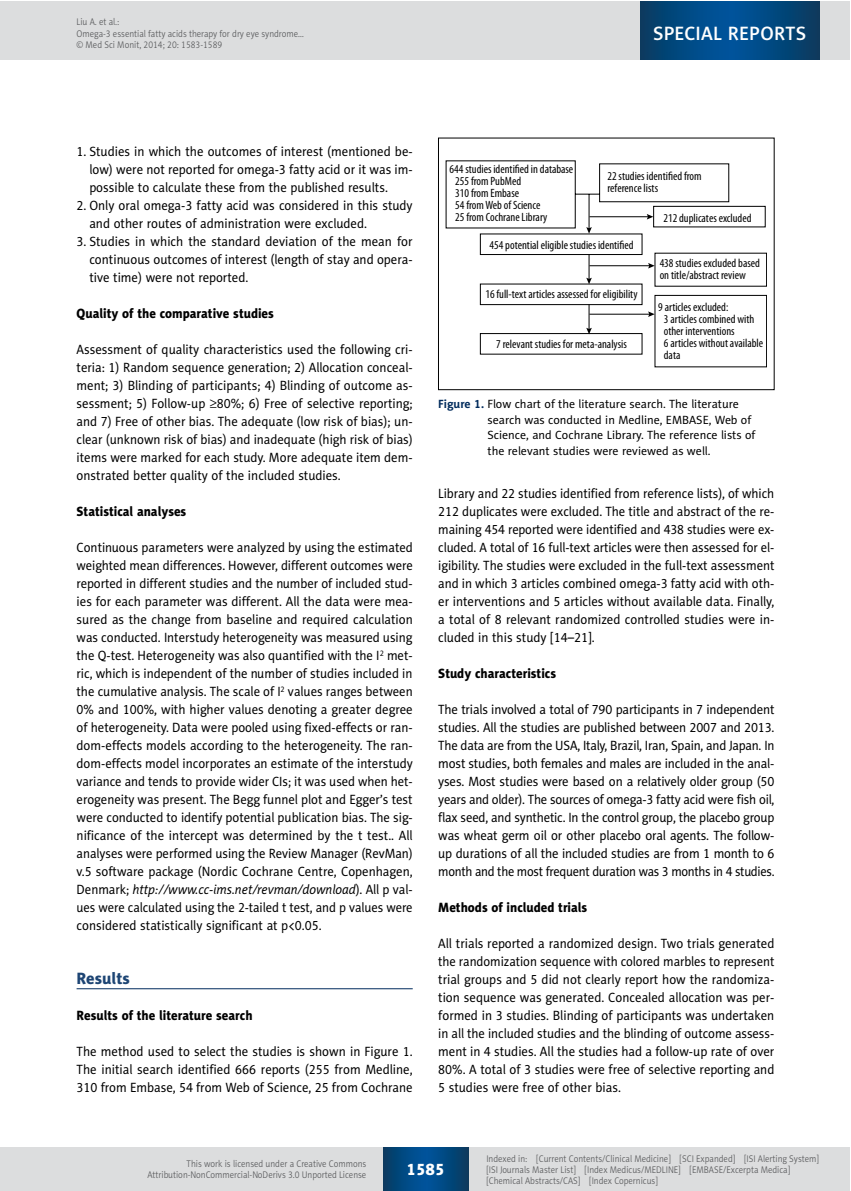
<style>
.page{position:relative;width:851px;height:1191px;background:#fff}
.page>*{position:absolute;margin:0;border:0;box-sizing:border-box;transform-origin:0 0}
.t1{font:19.5px "Naomi Sans EFN Medium";letter-spacing:.01em;color:#fff}
.t2{font:16.5px "Naomi Sans EFN Heavy";color:#1d4574}
.t3{font:16.5px "Naomi Sans EFN Heavy";color:#fff}
.t4{font:13.5px/18px "Naomi Sans EFN";color:#000;text-align:justify;scale:.95 1}
.t5{font:13.5px/18px "Naomi Sans EFN";color:#000;text-align:justify;scale:.94 1}
.t6{font:13.5px "Naomi Sans EFN Heavy";color:#000;scale:.95 1}
.t7{font:condensed 12px/12px "Myriad Pro";color:#000}
.t8{font:12px/15.8px "Naomi Sans EFN";color:#000}
.t9{font:9.75px/11.2px "Naomi Sans EFN Light";color:#58595b;scale:.9 1}
.s1{font-family:"Standard Sym L"}
.s2{font-style:italic}
.s3{font-weight:700;color:#002b5c}
</style>
<div class="page">
<hr style="left:77px;top:988px;width:335px;height:1px;background:#002b5c">
<svg style="left:445px;top:160px;width:321px;height:207px"></svg>
<svg style="left:586px;top:227px;width:5px;height:7px"></svg>
<svg style="left:586px;top:254px;width:5px;height:30px"></svg>
<svg style="left:586px;top:304px;width:5px;height:30px"></svg>
<hr style="left:589px;top:216px;width:59px;height:1px;background:#000">
<svg style="left:646px;top:214px;width:7px;height:5px"></svg>
<hr style="left:589px;top:265px;width:61px;height:1px;background:#000">
<svg style="left:648px;top:263px;width:6px;height:5px"></svg>
<hr style="left:589px;top:314px;width:61px;height:1px;background:#000">
<svg style="left:648px;top:311px;width:6px;height:6px"></svg>
<div style="left:438px;top:138px;width:336px;height:252px;border:1px solid #000"></div>
<div style="left:0;top:1148px;width:849px;height:43px;background:#dcddde"></div>
<svg style="left:383px;top:1147px;width:85px;height:43px;background:#02487f"></svg>
<div style="left:0;top:1px;width:849px;height:59px;background:#dcddde"></div>
<svg style="left:640px;top:1px;width:179px;height:59px;background:#02487f"></svg>
<p class="t9" style="left:77px;top:16px;width:254px">Liu A. et al.:<br>Omega-3 essential fatty acids therapy for dry eye syndrome… © Med Sci Monit, 2014; 20: 1583-1589</p>
<h1 class="t1" style="left:653px;top:22px;width:155px">SPECIAL REPORTS</h1>
<p class="t4" style="left:89px;top:142px;width:342px;text-indent:-13px">1. Studies in which the outcomes of interest (mentioned be&shy;low) were not reported for omega-3 fatty acid or it was im&shy;possible to calculate these from the published results.</p>
<p class="t4" style="left:89px;top:196px;width:342px;text-indent:-13px">2. Only oral omega-3 fatty acid was considered in this study and other routes of administration were excluded.</p>
<p class="t4" style="left:89px;top:232px;width:342px;text-indent:-13px">3. Studies in which the standard deviation of the mean for continuous outcomes of interest (length of stay and opera&shy;tive time) were not reported.</p>
<p class="t6" style="left:77px;top:305px;width:209px">Quality of the comparative studies</p>
<p class="t4" style="left:77px;top:340px;width:355px">Assessment of quality characteristics used the following cri&shy;teria: 1) Random sequence generation; 2) Allocation conceal&shy;ment; 3) Blinding of participants; 4) Blinding of outcome as&shy;sessment; 5) Follow-up <span class="s1">³</span>80%; 6) Free of selective reporting; and 7) Free of other bias. The adequate (low risk of bias); un&shy;clear (unknown risk of bias) and inadequate (high risk of bias) items were marked for each study. More adequate item dem&shy;onstrated better quality of the included studies.</p>
<p class="t6" style="left:77px;top:503px;width:117px">Statistical analyses</p>
<p class="t5" style="left:77px;top:538px;width:359px">Continuous parameters were analyzed by using the estimated weighted mean differences. However, different outcomes were reported in different studies and the number of included stud&shy;ies for each parameter was different. All the data were mea&shy;sured as the change from baseline and required calculation was conducted. Interstudy heterogeneity was measured using the Q-test. Heterogeneity was also quantified with the I<sup>2</sup> met&shy;ric, which is independent of the number of studies included in the cumulative analysis. The scale of I<sup>2</sup> values ranges between 0% and 100%, with higher values denoting a greater degree of heterogeneity. Data were pooled using fixed-effects or ran&shy;dom-effects models according to the heterogeneity. The ran&shy;dom-effects model incorporates an estimate of the interstudy variance and tends to provide wider CIs; it was used when het&shy;erogeneity was present. The Begg funnel plot and Egger’s test were conducted to identify potential publication bias. The sig&shy;nificance of the intercept was determined by the t test.. All analyses were performed using the Review Manager (RevMan) v.5 software package (Nordic Cochrane Centre, Copenhagen, Denmark; <span class="s2">http://www.cc-ims.net/revman/download</span>). All p val&shy;ues were calculated using the 2-tailed t test, and p values were considered statistically significant at p&lt;0.05.</p>
<p class="t2" style="left:77px;top:968px;width:55px">Results</p>
<p class="t6" style="left:77px;top:1007px;width:187px">Results of the literature search</p>
<p class="t4" style="left:77px;top:1042px;width:355px">The method used to select the studies is shown in Figure 1.<br>The initial search identified 666 reports (255 from Medline, 310 from Embase, 54 from Web of Science, 25 from Cochrane</p>
<p class="t7" style="left:455px;top:163px;width:119px;text-indent:-6px">644 studies identified in database<br>255 from PubMed<br>310 from Embase<br>54 from Web of Science<br>25 from Cochrane Library</p>
<p class="t7" style="left:607px;top:170px;width:96px">22 studies identified from reference lists</p>
<p class="t7" style="left:663px;top:212px;width:89px">212 duplicates excluded</p>
<p class="t7" style="left:489px;top:239px;width:146px">454 potential eligible studies identified</p>
<p class="t7" style="left:485px;top:288px;width:154px">16 full-text articles assessed for eligibility</p>
<p class="t7" style="left:496px;top:338px;width:132px">7 relevant studies for meta-analysis</p>
<p class="t7" style="left:659px;top:257px;width:102px">438 studies excluded based on title/abstract review</p>
<p class="t7" style="left:663px;top:301px;width:101px;text-indent:-6px">9 articles excluded:<br>3 articles combined with other interventions<br>6 articles without available data</p>
<p class="t8" style="left:487px;top:396px;width:269px;text-indent:-49px"><span class="s3">Figure 1.</span> Flow chart of the literature search. The literature search was conducted in Medline, EMBASE, Web of Science, and Cochrane Library. The reference lists of the relevant studies were reviewed as well.</p>
<p class="t5" style="left:438px;top:484px;width:359px">Library and 22 studies identified from reference lists), of which 212 duplicates were excluded. The title and abstract of the re&shy;maining 454 reported were identified and 438 studies were ex&shy;cluded. A total of 16 full-text articles were then assessed for el&shy;igibility. The studies were excluded in the full-text assessment and in which 3 articles combined omega-3 fatty acid with oth&shy;er interventions and 5 articles without available data. Finally, a total of 8 relevant randomized controlled studies were in&shy;cluded in this study [14–21].</p>
<p class="t6" style="left:438px;top:665px;width:125px">Study characteristics</p>
<p class="t4" style="left:438px;top:700px;width:355px">The trials involved a total of 790 participants in 7 independent studies. All the studies are published between 2007 and 2013.<br>The data are from the USA, Italy, Brazil, Iran, Spain, and Japan. In most studies, both females and males are included in the anal&shy;yses. Most studies were based on a relatively older group (50 years and older). The sources of omega-3 fatty acid were fish oil, flax seed, and synthetic. In the control group, the placebo group was wheat germ oil or other placebo oral agents. The follow&shy;up durations of all the included studies are from 1 month to 6 month and the most frequent duration was 3 months in 4 studies.</p>
<p class="t6" style="left:438px;top:899px;width:158px">Methods of included trials</p>
<p class="t4" style="left:438px;top:934px;width:355px">All trials reported a randomized design. Two trials generated the randomization sequence with colored marbles to represent trial groups and 5 did not clearly report how the randomiza&shy;tion sequence was generated. Concealed allocation was per&shy;formed in 3 studies. Blinding of participants was undertaken in all the included studies and the blinding of outcome assess&shy;ment in 4 studies. All the studies had a follow-up rate of over 80%. A total of 3 studies were free of selective reporting and 5 studies were free of other bias.</p>
<p class="t9" style="left:147px;top:1158px;width:245px;text-align:right">This work is licensed under a Creative Commons<br>Attribution-NonCommercial-NoDerivs 3.0 Unported License</p>
<p class="t3" style="left:406px;top:1159px;width:40px">1585</p>
<p class="t9" style="left:486px;top:1152px;width:371px">Indexed in: [Current Contents/Clinical Medicine] [SCI Expanded] [ISI Alerting System] [ISI Journals Master List] [Index Medicus/MEDLINE] [EMBASE/Excerpta Medica] [Chemical Abstracts/CAS] [Index Copernicus]</p>
</div>
